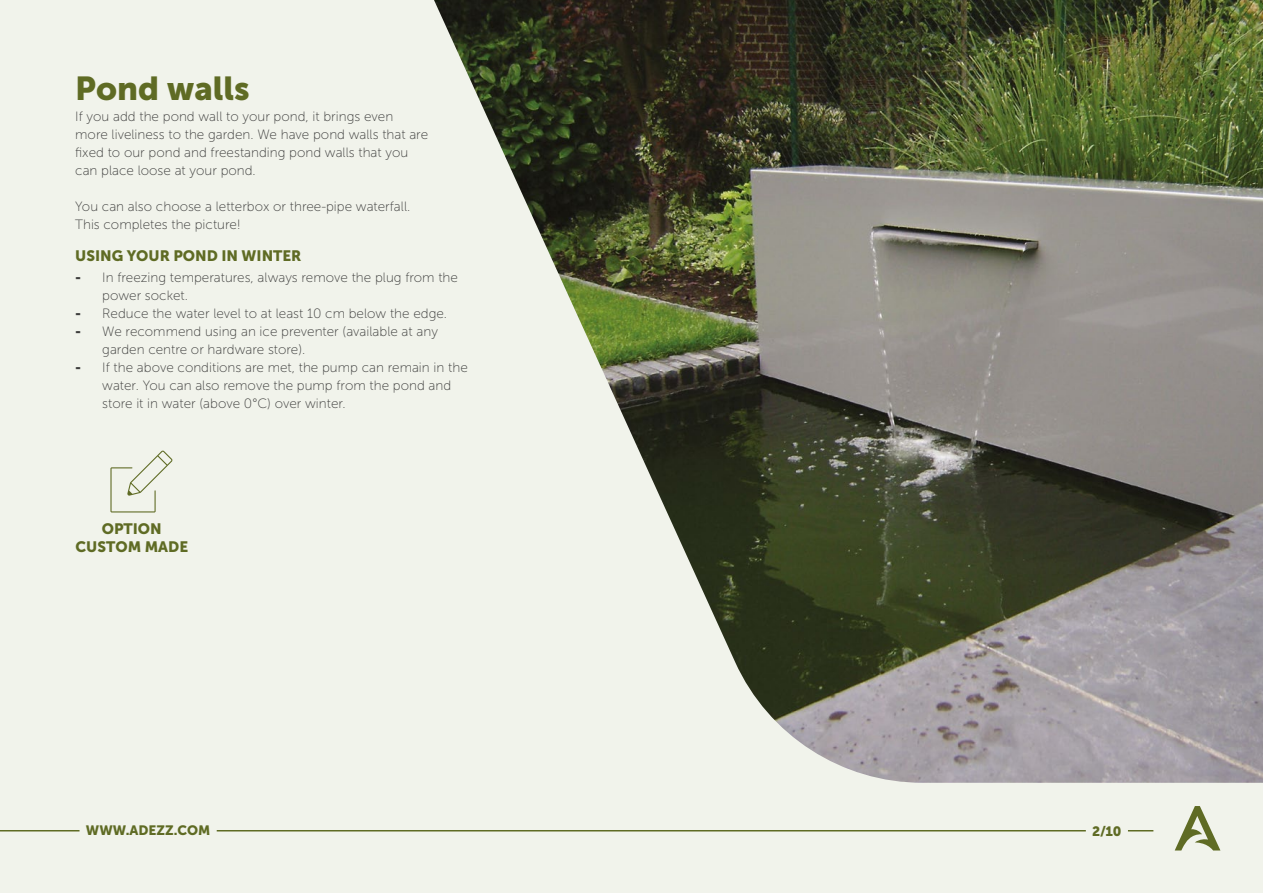
<style>
.page{position:relative;width:1263px;height:893px;background:#f1f3eb}
.page>*{position:absolute;margin:0;border:0;box-sizing:border-box;transform-origin:0 0}
.t1{font:33px "Museo Sans 900";color:#5f6b24}
.t2{font:15px/18px "Museo Sans 900";color:#5f6b24;text-align:center}
.t3{font:13.5px/18px "Museo Sans 100";color:#3c3c3b}
.t4{font:13.5px "Museo Sans 900";color:#5f6b24}
.s1{font-family:"Museo Sans 900"}
</style>
<div class="page">
<svg style="left:1175px;top:806px;width:45px;height:44px"></svg>
<svg style="left:1128px;top:830px;width:25px;height:1px"></svg>
<hr style="left:0;top:830px;width:80px;height:1px;background:#5f6b24">
<hr style="left:217px;top:830px;width:869px;height:1px;background:#5f6b24">
<img style="left:434px;top:0;width:829px;height:783px">
<svg style="left:110px;top:450px;width:63px;height:62px"></svg>
<h1 class="t1" style="left:75px;top:70px;width:176px">Pond walls</h1>
<p class="t3" style="left:75px;top:107px;width:354px">If you add the pond wall to your pond, it brings even more liveliness to the garden. We have pond walls that are fixed to our pond and freestanding pond walls that you can place loose at your pond.</p>
<p class="t3" style="left:75px;top:197px;width:336px">You can also choose a letterbox or three-pipe waterfall.<br>This completes the picture!</p>
<p class="t2" style="left:75px;top:247px;width:228px">USING YOUR POND IN WINTER</p>
<p class="t3" style="left:102px;top:269px;width:357px;text-indent:-27px"><span class="s1">-</span> In freezing temperatures, always remove the plug from the power socket.</p>
<p class="t3" style="left:75px;top:305px;width:373px"><span class="s1">-</span> Reduce the water level to at least 10 cm below the edge.</p>
<p class="t3" style="left:102px;top:323px;width:337px;text-indent:-27px"><span class="s1">-</span> We recommend using an ice preventer (available at any garden centre or hardware store).</p>
<p class="t3" style="left:102px;top:359px;width:367px;text-indent:-27px"><span class="s1">-</span> If the above conditions are met, the pump can remain in the water. You can also remove the pump from the pond and store it in water (above 0°C) over winter.</p>
<p class="t2" style="left:75px;top:520px;width:114px">OPTION<br>CUSTOM MADE</p>
<p class="t4" style="left:86px;top:823px;width:126px">WWW.ADEZZ.COM</p>
<p class="t4" style="left:1092px;top:823px;width:31px">2/10</p>
</div>
